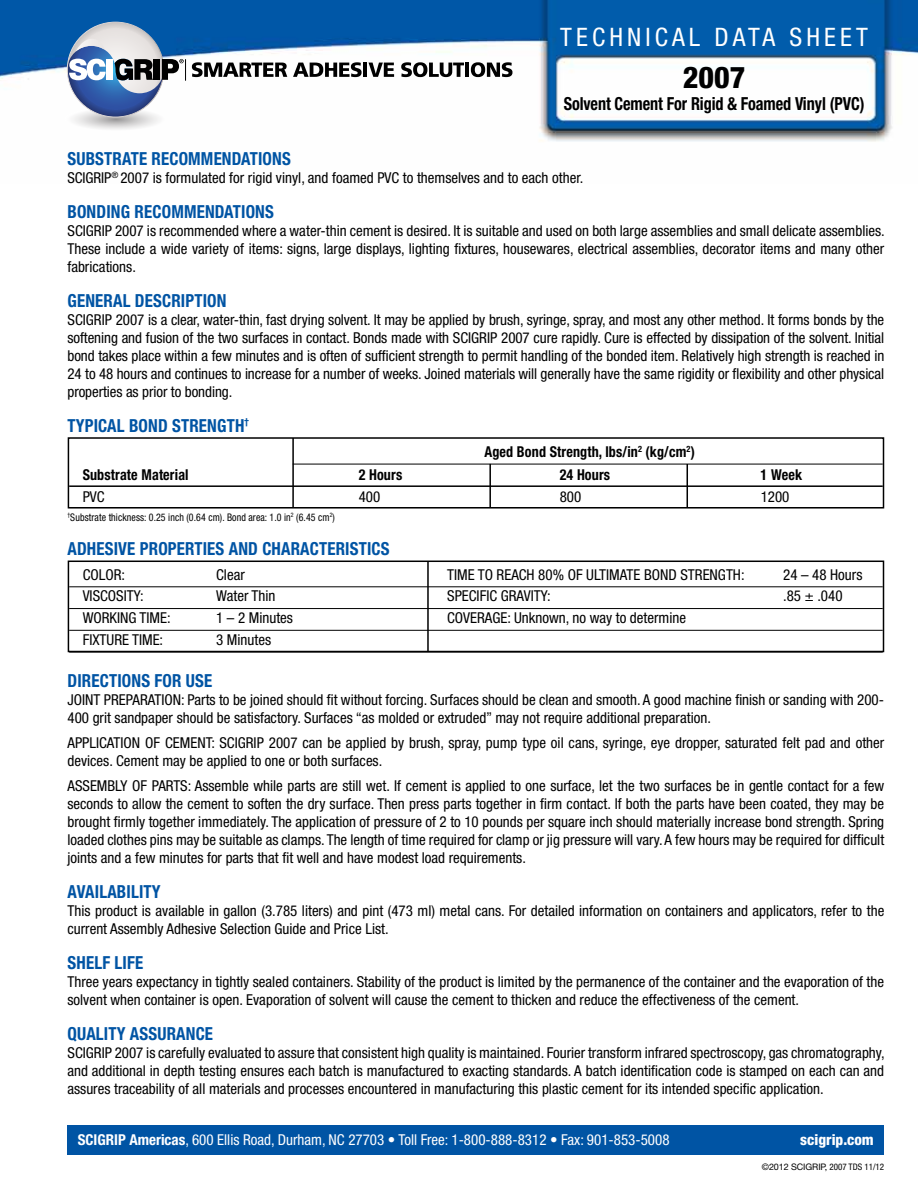
<style>
.page{position:relative;width:918px;height:1188px;background:#fff}
.page>*{position:absolute;margin:0;border:0;box-sizing:border-box;transform-origin:0 0}
.t1{font:800 condensed 30px "Helvetica Neue";color:#000}
.t2{font:condensed 25.5px "Helvetica Neue";letter-spacing:.16em;color:#fff}
.t3{font:700 condensed 18px "Helvetica Neue";letter-spacing:.01em;color:#0054a4;scale:.94 1}
.t4{font:700 condensed 18px "Helvetica Neue";letter-spacing:-.005em;color:#000;scale:.9 1}
.t5{font:condensed 15px/18px "Helvetica Neue";color:#000;text-align:justify}
.t6{font:condensed 15px "Helvetica Neue";color:#fff}
.t7{font:700 condensed 15px "Helvetica Neue";letter-spacing:.01em;color:#000;scale:.94 1}
.t8{font:800 condensed 15px "Helvetica Neue";color:#fff}
.t9{font:condensed 10.5px "Helvetica Neue";letter-spacing:.01em;color:#000;scale:.94 1}
.t10{font:9px "Helvetica Neue LT";letter-spacing:-.01em;color:#000}
.s1{font-weight:700}
.s2{font-family:"Helvetica Neue";font-stretch:condensed}
</style>
<div class="page">
<div style="left:68px;top:1125px;width:816px;height:29px;background:#0054a4"></div>
<img style="left:0;top:0;width:918px;height:142px">
<svg style="left:64px;top:22px;width:122px;height:109px"></svg>
<svg style="left:192px;top:62px;width:95px;height:15px"></svg>
<svg style="left:293px;top:62px;width:69px;height:15px"></svg>
<hr style="left:363px;top:63px;width:4px;height:14px;background:#000">
<svg style="left:369px;top:63px;width:25px;height:14px"></svg>
<svg style="left:401px;top:62px;width:63px;height:15px"></svg>
<hr style="left:465px;top:63px;width:4px;height:14px;background:#000">
<svg style="left:471px;top:62px;width:41px;height:15px"></svg>
<hr style="left:69px;top:586px;width:814px;height:1px;background:#000">
<hr style="left:69px;top:608px;width:814px;height:1px;background:#000">
<hr style="left:69px;top:630px;width:814px;height:1px;background:#000">
<hr style="left:69px;top:652px;width:814px;height:1px;background:#000">
<div style="left:68px;top:561px;width:816px;height:91px;border:2px solid #000"></div>
<hr style="left:427px;top:561px;width:2px;height:90px;background:#000">
<hr style="left:293px;top:464px;width:590px;height:1px;background:#000">
<hr style="left:69px;top:485px;width:814px;height:2px;background:#000">
<div style="left:68px;top:437px;width:816px;height:72px;border:2px solid #000"></div>
<hr style="left:292px;top:438px;width:2px;height:70px;background:#000">
<hr style="left:489px;top:464px;width:2px;height:44px;background:#000">
<hr style="left:687px;top:464px;width:1px;height:44px;background:#000">
<h2 class="t2" style="left:560px;top:22px;width:83px">Tec hnical</h2>
<h2 class="t2" style="left:714px;top:22px;width:34px">Data</h2>
<h2 class="t2" style="left:790px;top:22px;width:50px">Sheet</h2>
<h1 class="t1" style="left:683px;top:59px;width:64px">2007</h1>
<p class="t4" style="left:564px;top:93px;width:336px">Solvent Cement For Rigid &amp; Foamed Vinyl (PVC)</p>
<p class="t3" style="left:68px;top:148px;width:239px">SUBSTRATE RECOMMENDATIONS</p>
<p class="t5" style="left:68px;top:168px;width:517px">SCIGRIP<sup>®</sup> 2007 is formulated for rigid vinyl, and foamed PVC to themselves and to each other.</p>
<p class="t3" style="left:68px;top:201px;width:221px">BONDING RECOMMENDATIONS</p>
<p class="t5" style="left:68px;top:222px;width:819px">SCIGRIP 2007 is recommended where a water-thin cement is desired. It is suitable and used on both large assemblies and small delicate assemblies.<br>These include a wide variety of items: signs, large displays, lighting fixtures, housewares, electrical assemblies, decorator items and many other fabrications.</p>
<p class="t3" style="left:68px;top:290px;width:171px">GENERAL DESCRIPTION</p>
<p class="t5" style="left:68px;top:311px;width:818px">SCIGRIP 2007 is a clear, water-thin, fast drying solvent. It may be applied by brush, syringe, spray, and most any other method. It forms bonds by the softening and fusion of the two surfaces in contact. Bonds made with SCIGRIP 2007 cure rapidly. Cure is effected by dissipation of the solvent. Initial bond takes place within a few minutes and is often of sufficient strength to permit handling of the bonded item. Relatively high strength is reached in 24 to 48 hours and continues to increase for a number of weeks. Joined materials will generally have the same rigidity or flexibility and other physical properties as prior to bonding.</p>
<p class="t3" style="left:68px;top:415px;width:195px">TYPICAL BOND STRENGTH<sup>†</sup></p>
<p class="t7" style="left:484px;top:443px;width:225px">Aged Bond Strength, lbs/in<sup>2</sup> (kg/cm<sup>2</sup>)</p>
<p class="t7" style="left:83px;top:466px;width:114px">Substrate Material</p>
<p class="t7" style="left:359px;top:466px;width:48px">2 Hours</p>
<p class="t7" style="left:560px;top:466px;width:55px">24 Hours</p>
<p class="t7" style="left:761px;top:466px;width:46px">1 Week</p>
<p class="t5" style="left:83px;top:488px;width:23px">PVC</p>
<p class="t5" style="left:359px;top:488px;width:23px">400</p>
<p class="t5" style="left:560px;top:488px;width:23px">800</p>
<p class="t5" style="left:761px;top:488px;width:30px">1200</p>
<p class="t9" style="left:68px;top:511px;width:286px"><sup>†</sup>Substrate thickness: 0.25 inch (0.64 cm). Bond area: 1.0 in<sup>2</sup> (6.45 cm<sup>2</sup>)</p>
<p class="t3" style="left:68px;top:538px;width:344px">ADHESIVE PROPERTIES AND CHARACTERISTICS</p>
<p class="t5" style="left:83px;top:565px;width:44px">COLOR:</p>
<p class="t5" style="left:216px;top:565px;width:30px">Clear</p>
<p class="t5" style="left:447px;top:565px;width:299px">TIME TO REACH 80% OF ULTIMATE BOND STRENGTH:</p>
<p class="t5" style="left:783px;top:565px;width:81px">24 – 48 Hours</p>
<p class="t5" style="left:83px;top:587px;width:63px">VISCOSITY:</p>
<p class="t5" style="left:216px;top:587px;width:61px">Water Thin</p>
<p class="t5" style="left:447px;top:587px;width:105px">SPECIFIC GRAVITY:</p>
<p class="t5" style="left:783px;top:587px;width:61px">.85 ± .040</p>
<p class="t5" style="left:83px;top:609px;width:90px">WORKING TIME:</p>
<p class="t5" style="left:216px;top:609px;width:78px">1 – 2 Minutes</p>
<p class="t5" style="left:447px;top:609px;width:240px">COVERAGE: Unknown, no way to determine</p>
<p class="t5" style="left:83px;top:631px;width:82px">FIXTURE TIME:</p>
<p class="t5" style="left:216px;top:631px;width:56px">3 Minutes</p>
<p class="t3" style="left:68px;top:670px;width:156px">DIRECTIONS FOR USE</p>
<p class="t5" style="left:68px;top:691px;width:818px">JOINT PREPARATION: Parts to be joined should fit without forcing. Surfaces should be clean and smooth. A good machine finish or sanding with 200-<br>400 grit sandpaper should be satisfactory. Surfaces “as molded or extruded” may not require additional preparation.</p>
<p class="t5" style="left:68px;top:734px;width:818px">APPLICATION OF CEMENT: SCIGRIP 2007 can be applied by brush, spray, pump type oil cans, syringe, eye dropper, saturated felt pad and other devices. Cement may be applied to one or both surfaces.</p>
<p class="t5" style="left:68px;top:776px;width:818px">ASSEMBLY OF PARTS: Assemble while parts are still wet. If cement is applied to one surface, let the two surfaces be in gentle contact for a few seconds to allow the cement to soften the dry surface. Then press parts together in firm contact. If both the parts have been coated, they may be brought firmly together immediately. The application of pressure of 2 to 10 pounds per square inch should materially increase bond strength. Spring loaded clothes pins may be suitable as clamps. The length of time required for clamp or jig pressure will vary. A few hours may be required for difficult joints and a few minutes for parts that fit well and have modest load requirements.</p>
<p class="t3" style="left:68px;top:880px;width:101px">AVAILABILITY</p>
<p class="t5" style="left:68px;top:901px;width:818px">This product is available in gallon (3.785 liters) and pint (473 ml) metal cans. For detailed information on containers and applicators, refer to the current Assembly Adhesive Selection Guide and Price List.</p>
<p class="t3" style="left:68px;top:952px;width:82px">SHELF LIFE</p>
<p class="t5" style="left:68px;top:972px;width:818px">Three years expectancy in tightly sealed containers. Stability of the product is limited by the permanence of the container and the evaporation of the solvent when container is open. Evaporation of solvent will cause the cement to thicken and reduce the effectiveness of the cement.</p>
<p class="t3" style="left:68px;top:1023px;width:156px">QUALITY ASSURANCE</p>
<p class="t5" style="left:68px;top:1044px;width:819px">SCIGRIP 2007 is carefully evaluated to assure that consistent high quality is maintained. Fourier transform infrared spectroscopy, gas chromatography, and additional in depth testing ensures each batch is manufactured to exacting standards. A batch identification code is stamped on each can and assures traceability of all materials and processes encountered in manufacturing this plastic cement for its intended specific application.</p>
<p class="t6" style="left:78px;top:1131px;width:593px"><span class="s1">SCIGRIP Americas</span>, 600 Ellis Road, Durham, NC 27703 • Toll Free: 1-800-888-8312 • Fax: 901-853-5008</p>
<p class="t8" style="left:800px;top:1130px;width:75px">scigrip.com</p>
<p class="t10" style="left:762px;top:1162px;width:124px">©2012 SCIGRIP, <span class="s2">2007 TDS 11/12</span></p>
</div>
